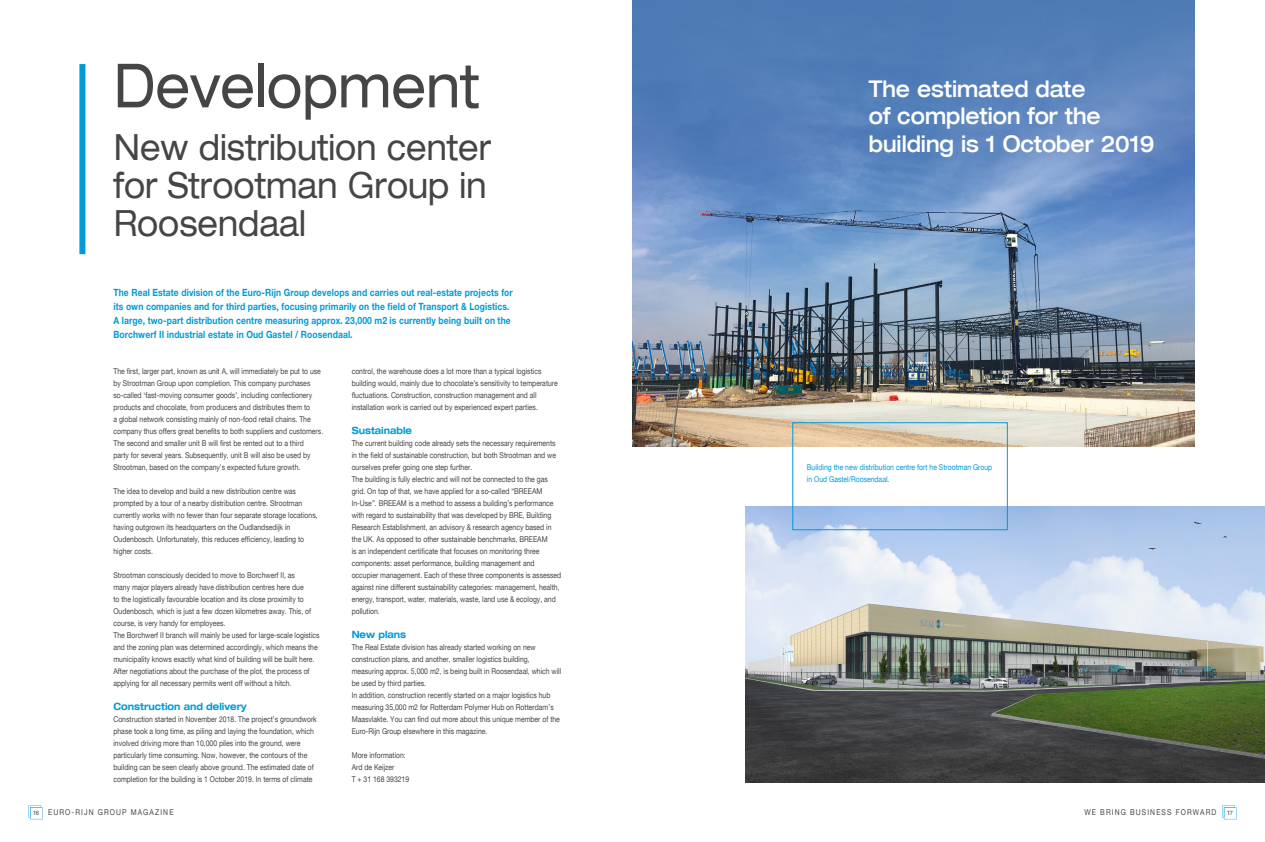
<style>
.page{position:relative;width:1265px;height:842px;background:#fff}
.page>*{position:absolute;margin:0;border:0;box-sizing:border-box;transform-origin:0 0}
.t1{font:61px "Helvetica Neue LT Regular 3";color:#454545;scale:.86 1}
.t2{font:36px/38px "Helvetica Neue LT Regular 3";color:#454545;scale:.86 1}
.t3{font:23px/27.6px "Helvetica Neue LT Medium 2";color:#fff;scale:.86 1}
.t4{font:700 10px/14px "Helvetica Neue LT Std";letter-spacing:.01em;color:#009ad9;scale:.86 1}
.t5{font:10px "Helvetica Neue LT Bold 2";color:#009ad9;scale:.86 1}
.t6{font:8px/12px "Helvetica Neue CE";color:#454545;scale:.86 1}
.t7{font:8px "Helvetica Neue CE";color:#009ad9;scale:.86 1}
.t8{font:8px "Helvetica Neue CE";letter-spacing:.16em;color:#454545;scale:.86 1}
.t9{font:6px "Helvetica Neue LT Regular 3";color:#454545;scale:.86 1}
</style>
<div class="page">
<svg style="left:1222px;top:805px;width:14px;height:14px"></svg>
<svg style="left:28px;top:805px;width:15px;height:14px"></svg>
<div style="left:79px;top:64px;width:6px;height:190px;background:#009ad9"></div>
<img style="left:746px;top:506px;width:518px;height:276px">
<img style="left:632px;top:0;width:561px;height:446px">
<div style="left:792px;top:422px;width:215px;height:108px;border:1px solid #009ad9"></div>
<p class="t1" style="left:114px;top:49px;width:426px">Development</p>
<p class="t2" style="left:114px;top:128px;width:440px">New distribution center</p>
<p class="t2" style="left:114px;top:166px;width:435px">for Strootman Group in<br>Roosendaal</p>
<p class="t4" style="left:113px;top:285px;width:466px">The Real Estate division of the Euro-Rijn Group develops and carries out real-estate projects for its own companies and for third parties, focusing primarily on the field of Transport &amp; Logistics.</p>
<p class="t4" style="left:113px;top:313px;width:463px">A large, two-part distribution centre measuring approx. 23,000 m2 is currently being built on the<br>Borchwerf II industrial estate in Oud Gastel / Roosendaal.</p>
<p class="t6" style="left:113px;top:365px;width:245px">The first, larger part, known as unit A, will immediately be put to use by Strootman Group upon completion. This company purchases so-called ‘fast-moving consumer goods’, including confectionery products and chocolate, from producers and distributes them to<br>a global network consisting mainly of non-food retail chains. The company thus offers great benefits to both suppliers and customers.</p>
<p class="t6" style="left:113px;top:437px;width:231px">The second and smaller unit B will first be rented out to a third party for several years. Subsequently, unit B will also be used by<br>Strootman, based on the company’s expected future growth.</p>
<p class="t6" style="left:113px;top:485px;width:239px">The idea to develop and build a new distribution centre was prompted by a tour of a nearby distribution centre. Strootman currently works with no fewer than four separate storage locations, having outgrown its headquarters on the Oudlandsedijk in Oudenbosch. Unfortunately, this reduces efficiency, leading to higher costs.</p>
<p class="t6" style="left:113px;top:569px;width:231px">Strootman consciously decided to move to Borchwerf II, as many major players already have distribution centres here due to the logistically favourable location and its close proximity to Oudenbosch, which is just a few dozen kilometres away. This, of course, is very handy for employees.</p>
<p class="t6" style="left:113px;top:629px;width:241px">The Borchwerf II branch will mainly be used for large-scale logistics and the zoning plan was determined accordingly, which means the municipality knows exactly what kind of building will be built here.</p>
<p class="t6" style="left:113px;top:665px;width:229px">After negotiations about the purchase of the plot, the process of applying for all necessary permits went off without a hitch.</p>
<p class="t5" style="left:113px;top:700px;width:156px">Construction and delivery</p>
<p class="t6" style="left:113px;top:713px;width:238px">Construction started in November 2018. The project’s groundwork phase took a long time, as piling and laying the foundation, which involved driving more than 10,000 piles into the ground, were particularly time consuming. Now, however, the contours of the building can be seen clearly above ground. The estimated date of completion for the building is 1 October 2019. In terms of climate</p>
<p class="t6" style="left:351px;top:365px;width:241px">control, the warehouse does a lot more than a typical logistics building would, mainly due to chocolate’s sensitivity to temperature fluctuations. Construction, construction management and all installation work is carried out by experienced expert parties.</p>
<p class="t5" style="left:351px;top:424px;width:72px">Sustainable</p>
<p class="t6" style="left:351px;top:437px;width:239px;text-align:justify">The current building code already sets the necessary requirements in the field of sustainable construction, but both Strootman and we ourselves prefer going one step further.</p>
<p class="t6" style="left:351px;top:473px;width:245px">The building is fully electric and will not be connected to the gas grid. On top of that, we have applied for a so-called “BREEAM In-Use”. BREEAM is a method to assess a building’s performance with regard to sustainability that was developed by BRE, Building Research Establishment, an advisory &amp; research agency based in the UK. As opposed to other sustainable benchmarks, BREEAM<br>is an independent certificate that focuses on monitoring three components: asset performance, building management and occupier management. Each of these three components is assessed against nine different sustainability categories: management, health, energy, transport, water, materials, waste, land use &amp; ecology, and pollution.</p>
<p class="t5" style="left:351px;top:628px;width:65px">New plans</p>
<p class="t6" style="left:351px;top:641px;width:245px">The Real Estate division has already started working on new construction plans, and another, smaller logistics building, measuring approx. 5,000 m2, is being built in Roosendaal, which will be used by third parties.</p>
<p class="t6" style="left:351px;top:689px;width:244px">In addition, construction recently started on a major logistics hub measuring 35,000 m2 for Rotterdam Polymer Hub on Rotterdam’s Maasvlakte. You can find out more about this unique member of the Euro-Rijn Group elsewhere in this magazine.</p>
<p class="t6" style="left:351px;top:749px;width:64px">More information:</p>
<p class="t6" style="left:351px;top:761px;width:51px">Ard de Keijzer</p>
<p class="t6" style="left:351px;top:773px;width:68px">T + 31 168 393219</p>
<p class="t3" style="left:868px;top:74px;width:333px">The estimated date<br>of completion for the building is 1 October 2019</p>
<p class="t7" style="left:806px;top:463px;width:217px">Building the new distribution centre fort he Strootman Group</p>
<p class="t7" style="left:806px;top:475px;width:97px">in Oud Gastel/Roosendaal.</p>
<p class="t9" style="left:34px;top:809px;width:8px">16</p>
<p class="t8" style="left:48px;top:807px;width:147px">EURO-RIJN GROUP MAGAZINE</p>
<p class="t8" style="left:1084px;top:807px;width:155px">WE BRING BUSINESS FORWARD</p>
<p class="t9" style="left:1227px;top:809px;width:8px">17</p>
</div>
